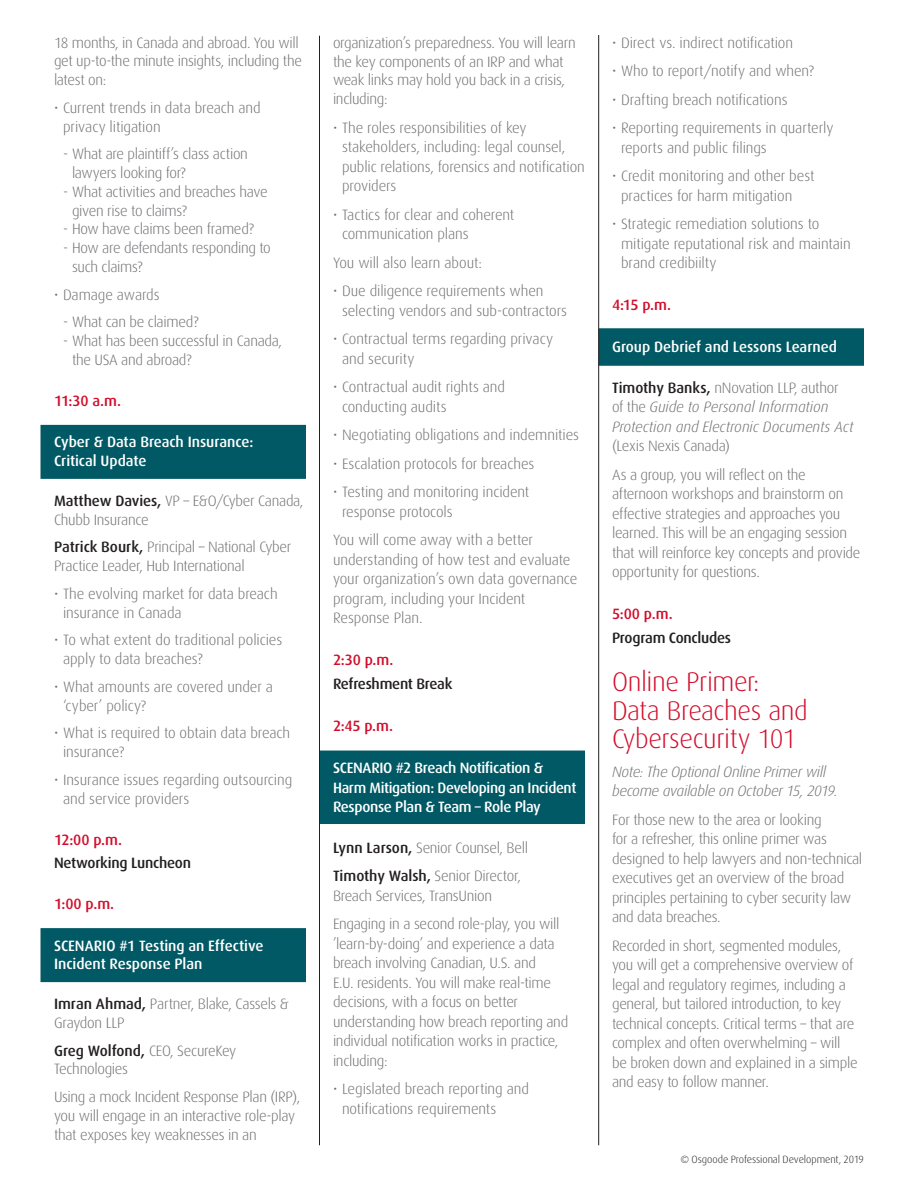
<style>
.page{position:relative;width:918px;height:1188px;background:#fff}
.page>*{position:absolute;margin:0;border:0;box-sizing:border-box;transform-origin:0 0}
.Agenda{font:300 27px/28.5px "Dax";letter-spacing:-.015em;color:#d30d2b}
.Body_Copy{font:300 15px/19.5px "Dax";letter-spacing:-.02em;color:#6c6d70}
.Body_Copy_Bullet{font:300 15px/19.5px "Dax";letter-spacing:-.005em;color:#6c6d70}
.Body_Copy_Dash{font:300 15px/18.8px "Dax";letter-spacing:-.02em;color:#6c6d70}
.Body_Copy-2{font:italic 300 15px/19.5px "Dax";letter-spacing:-.015em;color:#6c6d70}
.White_Head_3_lines{font:500 15px/19.5px "Dax";letter-spacing:-.025em;color:#fff}
.White_Head_2_lines{font:500 15px/18.8px "Dax";letter-spacing:-.005em;color:#fff}
.Red_Head{font:500 15px "Dax";letter-spacing:-.02em;color:#d30d2b}
.Black_Head{font:500 15px "Dax";letter-spacing:-.02em;color:#231f20}
.White_Head_1_line{font:500 15px "Dax";letter-spacing:-.005em;color:#fff}
.t1{font:300 10.5px "Dax";letter-spacing:-.01em;color:#231f20}
.s1{font-weight:500;color:#231f20}
.s2{font-weight:500;font-style:normal;color:#231f20}
.s3{font-style:normal}
</style>
<div class="page">
<div style="left:320px;top:751px;width:265px;height:73px;background:#005964"></div>
<div style="left:40px;top:425px;width:266px;height:54px;background:#005964"></div>
<div style="left:40px;top:928px;width:266px;height:54px;background:#005964"></div>
<div style="left:599px;top:328px;width:265px;height:38px;background:#005964"></div>
<hr style="left:319px;top:36px;width:1px;height:1109px;background:#231f20">
<hr style="left:598px;top:35px;width:1px;height:1110px;background:#231f20">
<p class="Body_Copy" style="left:54px;top:33px;width:250px;line-height:18.8px">18 months, in Canada and abroad. You will get up‑to‑the minute insights, including the latest on:</p>
<p class="Body_Copy_Bullet" style="left:63px;top:98px;width:199px;line-height:18.8px;text-indent:-9px">• Current trends in data breach and privacy litigation</p>
<p class="Body_Copy_Dash" style="left:72px;top:145px;width:177px;text-indent:-9px">‑ What are plaintiff’s class action lawyers looking for?</p>
<p class="Body_Copy_Dash" style="left:72px;top:182px;width:197px;text-indent:-9px">‑ What activities and breaches have given rise to claims?</p>
<p class="Body_Copy_Dash" style="left:63px;top:220px;width:193px">‑ How have claims been framed?</p>
<p class="Body_Copy_Dash" style="left:72px;top:239px;width:200px;text-indent:-9px">‑ How are defendants responding to such claims?</p>
<p class="Body_Copy_Bullet" style="left:54px;top:285px;width:107px">• Damage awards</p>
<p class="Body_Copy_Dash" style="left:63px;top:313px;width:137px">‑ What can be claimed?</p>
<p class="Body_Copy_Dash" style="left:72px;top:332px;width:212px;text-indent:-9px">‑ What has been successful in Canada, the USA and abroad?</p>
<p class="Red_Head" style="left:54px;top:393px;width:69px">11:30 a.m.</p>
<p class="White_Head_2_lines" style="left:54px;top:433px;width:201px">Cyber &amp; Data Breach Insurance:<br>Critical Update</p>
<p class="Body_Copy" style="left:54px;top:491px;width:251px;line-height:18.8px"><span class="s1">Matthew Davies,</span> VP – E&amp;O/Cyber Canada,<br>Chubb Insurance</p>
<p class="Body_Copy" style="left:54px;top:538px;width:239px;line-height:18.8px"><span class="s1">Patrick Bourk,</span> Principal – National Cyber<br>Practice Leader, Hub International</p>
<p class="Body_Copy_Bullet" style="left:63px;top:584px;width:216px;line-height:18.8px;text-indent:-9px">• The evolving market for data breach insurance in Canada</p>
<p class="Body_Copy_Bullet" style="left:63px;top:631px;width:221px;line-height:18.8px;text-indent:-9px">• To what extent do traditional policies apply to data breaches?</p>
<p class="Body_Copy_Bullet" style="left:63px;top:677px;width:211px;line-height:18.8px;text-indent:-9px">• What amounts are covered under a ‘cyber’ policy?</p>
<p class="Body_Copy_Bullet" style="left:63px;top:724px;width:229px;line-height:18.8px;text-indent:-9px">• What is required to obtain data breach insurance?</p>
<p class="Body_Copy_Bullet" style="left:63px;top:770px;width:231px;line-height:18.8px;text-indent:-9px">• Insurance issues regarding outsourcing and service providers</p>
<p class="Red_Head" style="left:54px;top:831px;width:70px">12:00 p.m.</p>
<p class="Black_Head" style="left:54px;top:855px;width:139px">Networking Luncheon</p>
<p class="Red_Head" style="left:54px;top:896px;width:62px">1:00 p.m.</p>
<p class="White_Head_2_lines" style="left:54px;top:936px;width:211px">SCENARIO #1 Testing an Effective<br>Incident Response Plan</p>
<p class="Body_Copy" style="left:54px;top:995px;width:237px;line-height:18.8px"><span class="s1">Imran Ahmad,</span> Partner, Blake, Cassels &amp;<br>Graydon LLP</p>
<p class="Body_Copy" style="left:54px;top:1041px;width:184px;line-height:18.8px"><span class="s1">Greg Wolfond,</span> CEO, SecureKey<br>Technologies</p>
<p class="Body_Copy" style="left:54px;top:1088px;width:248px;line-height:18.8px">Using a mock Incident Response Plan (IRP), you will engage in an interactive role‑play that exposes key weaknesses in an</p>
<p class="Body_Copy" style="left:333px;top:33px;width:244px;line-height:18.8px">organization’s preparedness. You will learn the key components of an IRP and what weak links may hold you back in a crisis, including:</p>
<p class="Body_Copy_Bullet" style="left:342px;top:118px;width:244px;text-indent:-9px">• The roles responsibilities of key stakeholders, including: legal counsel, public relations, forensics and notification providers</p>
<p class="Body_Copy_Bullet" style="left:342px;top:205px;width:174px;text-indent:-9px">• Tactics for clear and coherent communication plans</p>
<p class="Body_Copy_Bullet" style="left:333px;top:253px;width:151px">You will also learn about:</p>
<p class="Body_Copy_Bullet" style="left:342px;top:281px;width:227px;text-indent:-9px">• Due diligence requirements when selecting vendors and sub‑contractors</p>
<p class="Body_Copy_Bullet" style="left:342px;top:329px;width:213px;text-indent:-9px">• Contractual terms regarding privacy and security</p>
<p class="Body_Copy_Bullet" style="left:342px;top:377px;width:165px;text-indent:-9px">• Contractual audit rights and conducting audits</p>
<p class="Body_Copy_Bullet" style="left:333px;top:425px;width:248px">• Negotiating obligations and indemnities</p>
<p class="Body_Copy_Bullet" style="left:333px;top:454px;width:203px">• Escalation protocols for breaches</p>
<p class="Body_Copy_Bullet" style="left:342px;top:482px;width:189px;text-indent:-9px">• Testing and monitoring incident response protocols</p>
<p class="Body_Copy" style="left:333px;top:530px;width:246px">You will come away with a better understanding of how test and evaluate your organization’s own data governance program, including your Incident<br>Response Plan.</p>
<p class="Red_Head" style="left:333px;top:651px;width:62px">2:30 p.m.</p>
<p class="Black_Head" style="left:333px;top:675px;width:121px">Refreshment Break</p>
<p class="Red_Head" style="left:333px;top:717px;width:62px">2:45 p.m.</p>
<p class="White_Head_3_lines" style="left:333px;top:758px;width:245px">SCENARIO #2 Breach Notification &amp;<br>Harm Mitigation: Developing an Incident<br>Response Plan &amp; Team – Role Play</p>
<p class="Body_Copy" style="left:333px;top:838px;width:197px"><span class="s1">Lynn Larson,</span> Senior Counsel, Bell</p>
<p class="Body_Copy" style="left:333px;top:866px;width:190px"><span class="s1">Timothy Walsh,</span> Senior Director,<br>Breach Services, TransUnion</p>
<p class="Body_Copy" style="left:333px;top:914px;width:237px">Engaging in a second role‑play, you will ’learn‑by‑doing’ and experience a data breach involving Canadian, U.S. and<br>E.U. residents. You will make real‑time decisions, with a focus on better understanding how breach reporting and individual notification works in practice, including:</p>
<p class="Body_Copy_Bullet" style="left:342px;top:1079px;width:188px;text-indent:-9px">• Legislated breach reporting and notifications requirements</p>
<p class="Body_Copy_Bullet" style="left:612px;top:33px;width:183px">• Direct vs. indirect notification</p>
<p class="Body_Copy_Bullet" style="left:612px;top:62px;width:204px">• Who to report/notify and when?</p>
<p class="Body_Copy_Bullet" style="left:612px;top:90px;width:177px">• Drafting breach notifications</p>
<p class="Body_Copy_Bullet" style="left:621px;top:119px;width:214px;text-indent:-9px">• Reporting requirements in quarterly reports and public filings</p>
<p class="Body_Copy_Bullet" style="left:621px;top:167px;width:195px;text-indent:-9px">• Credit monitoring and other best practices for harm mitigation</p>
<p class="Body_Copy_Bullet" style="left:621px;top:215px;width:231px;text-indent:-9px">• Strategic remediation solutions to mitigate reputational risk and maintain brand credibiilty</p>
<p class="Red_Head" style="left:612px;top:297px;width:61px">4:15 p.m.</p>
<p class="White_Head_1_line" style="left:612px;top:339px;width:227px">Group Debrief and Lessons Learned</p>
<p class="Body_Copy-2" style="left:612px;top:378px;width:243px"><span class="s2">Timothy Banks,</span> <span class="s3">nNovation LLP, author of the</span> Guide to Personal Information Protection and Electronic Documents Act <span class="s3">(Lexis Nexis Canada)</span></p>
<p class="Body_Copy" style="left:612px;top:465px;width:250px">As a group, you will reflect on the afternoon workshops and brainstorm on effective strategies and approaches you learned. This will be an engaging session that will reinforce key concepts and provide opportunity for questions.</p>
<p class="Red_Head" style="left:612px;top:606px;width:62px">5:00 p.m.</p>
<p class="Black_Head" style="left:612px;top:630px;width:121px">Program Concludes</p>
<p class="Agenda" style="left:612px;top:668px;width:197px">Online Primer:<br>Data Breaches and<br>Cybersecurity 101</p>
<p class="Body_Copy-2" style="left:612px;top:762px;width:227px">Note: The Optional Online Primer will become available on October 15, 2019.</p>
<p class="Body_Copy" style="left:612px;top:810px;width:252px">For those new to the area or looking<br>for a refresher, this online primer was designed to help lawyers and non‑technical executives get an overview of the broad principles pertaining to cyber security law and data breaches.</p>
<p class="Body_Copy" style="left:612px;top:936px;width:247px">Recorded in short, segmented modules, you will get a comprehensive overview of legal and regulatory regimes, including a general, but tailored introduction, to key technical concepts. Critical terms – that are complex and often overwhelming – will be broken down and explained in a simple and easy to follow manner.</p>
<p class="t1" style="left:680px;top:1154px;width:185px">© Osgoode Professional Development, 2019</p>
</div>
